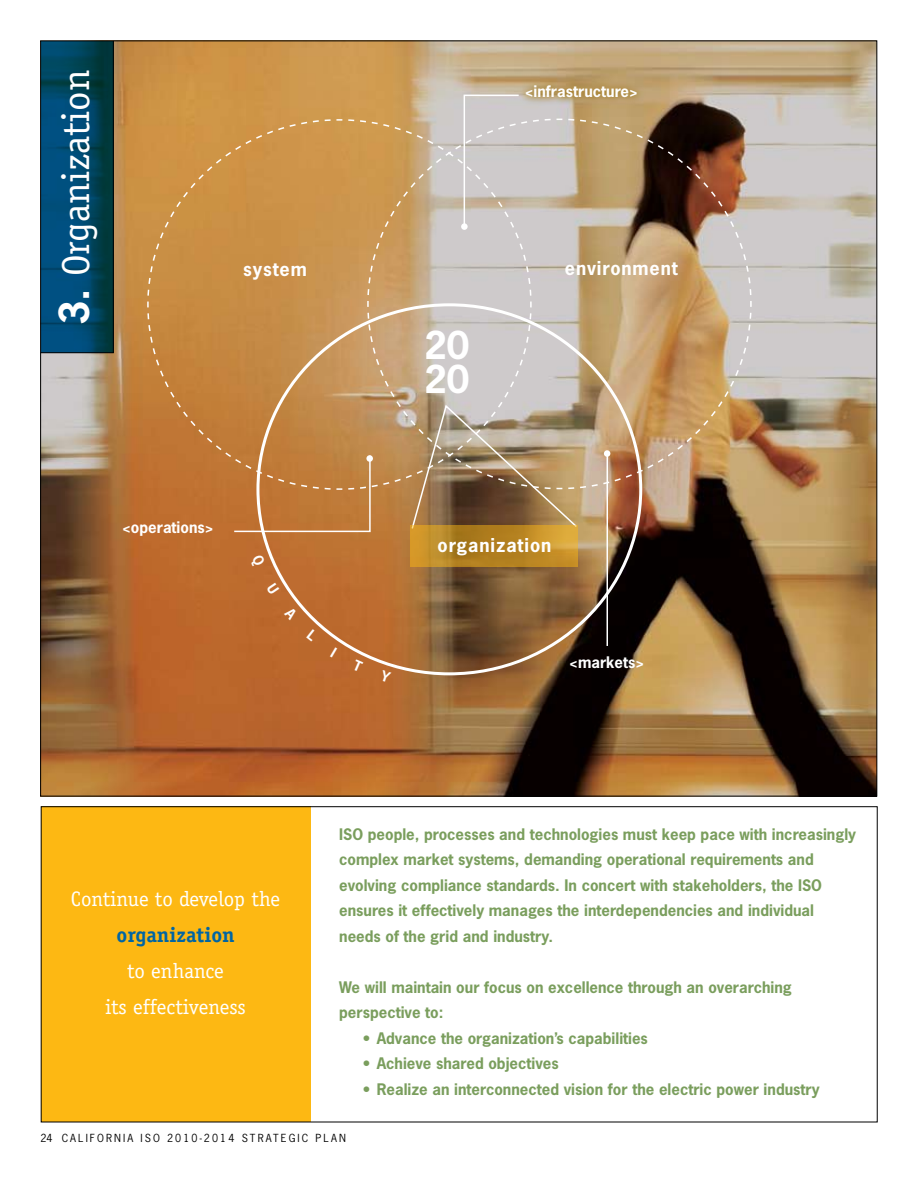
<style>
.page{position:relative;width:918px;height:1188px;background:#fff}
.page>*{position:absolute;margin:0;border:0;box-sizing:border-box;transform-origin:0 0}
.t1{font:39px "Officina Serif";color:#fff}
.t2{font:700 36.15px/34.2px "News Gothic Std";color:#fff}
.t3{font:21px/36px "Officina Serif";color:#fff;text-align:center}
.t4{font:700 21px "Officina Serif";color:#0065a4}
.t5{font:700 18px "News Gothic";letter-spacing:.05em;color:#fff}
.t6{font:700 15px/25.5px "News Gothic";color:#7a9e5d}
.t7{font:700 15px "News Gothic";color:#fff}
.t8{font:10.5px "News Gothic";letter-spacing:.2em;color:#000}
.s1{font-family:"News Gothic Std";font-weight:700}
</style>
<div class="page">
<div style="left:41px;top:807px;width:270px;height:315px;background:#fdb813"></div>
<img style="left:42px;top:42px;width:833px;height:752px">
<svg style="left:40px;top:40px;width:74px;height:313px"></svg>
<svg style="left:532px;top:118px;width:220px;height:190px;background:#a2886e"></svg>
<svg style="left:146px;top:118px;width:386px;height:373px;background:#cc934b"></svg>
<svg style="left:41px;top:41px;width:72px;height:312px;background:#004667"></svg>
<svg style="left:410px;top:533px;width:168px;height:34px;background:#bd8926"></svg>
<img style="left:147px;top:308px;width:605px;height:225px">
<svg style="left:517px;top:76px;width:169px;height:56px;background:#b09468"></svg>
<svg style="left:344px;top:94px;width:208px;height:206px;background:#ccb69c"></svg>
<hr style="left:607px;top:454px;width:1px;height:192px;background:#fff">
<div style="left:604px;top:450px;width:6px;height:7px;background:#fff;border-radius:50%"></div>
<svg style="left:250px;top:554px;width:15px;height:14px"></svg>
<svg style="left:266px;top:583px;width:13px;height:12px"></svg>
<svg style="left:284px;top:607px;width:14px;height:14px"></svg>
<svg style="left:306px;top:630px;width:12px;height:12px"></svg>
<svg style="left:330px;top:647px;width:7px;height:10px"></svg>
<svg style="left:352px;top:660px;width:11px;height:12px"></svg>
<svg style="left:380px;top:670px;width:11px;height:13px"></svg>
<h1 class="t1" style="left:53px;top:325px;width:257px;rotate:-90deg"><span class="s1">3.</span> Organization</h1>
<p class="t5" style="left:243px;top:257px;width:65px">system</p>
<p class="t7" style="left:122px;top:517px;width:93px">&lt;operations&gt;</p>
<p class="t7" style="left:525px;top:82px;width:115px">&lt;infrastructure&gt;</p>
<h2 class="t2" style="left:424px;top:328px;width:46px">20<br>20</h2>
<p class="t5" style="left:565px;top:256px;width:114px">environment</p>
<p class="t5" style="left:438px;top:533px;width:115px">organization</p>
<p class="t7" style="left:569px;top:653px;width:76px">&lt;markets&gt;</p>
<h3 class="t3" style="left:71px;top:881px;width:211px">Continue to develop the</h3>
<h3 class="t4" style="left:116px;top:921px;width:120px">organization</h3>
<h3 class="t3" style="left:105px;top:953px;width:142px">to enhance<br>its effectiveness</h3>
<p class="t6" style="left:339px;top:821px;width:518px">ISO people, processes and technologies must keep pace with increasingly complex market systems, demanding operational requirements and evolving compliance standards. In concert with stakeholders, the ISO ensures it effectively manages the interdependencies and individual needs of the grid and industry.</p>
<p class="t6" style="left:339px;top:974px;width:454px">We will maintain our focus on excellence through an overarching perspective to:</p>
<p class="t6" style="left:363px;top:1025px;width:286px">• Advance the organization’s capabilities</p>
<p class="t6" style="left:363px;top:1051px;width:197px">• Achieve shared objectives</p>
<p class="t6" style="left:363px;top:1076px;width:458px">• Realize an interconnected vision for the electric power industry</p>
<p class="t8" style="left:40px;top:1132px;width:210px">24 CALIFORNIA ISO 2010-2014 STRATEGIC</p>
<p class="t8" style="left:316px;top:1132px;width:9px">PLAN</p>
</div>
